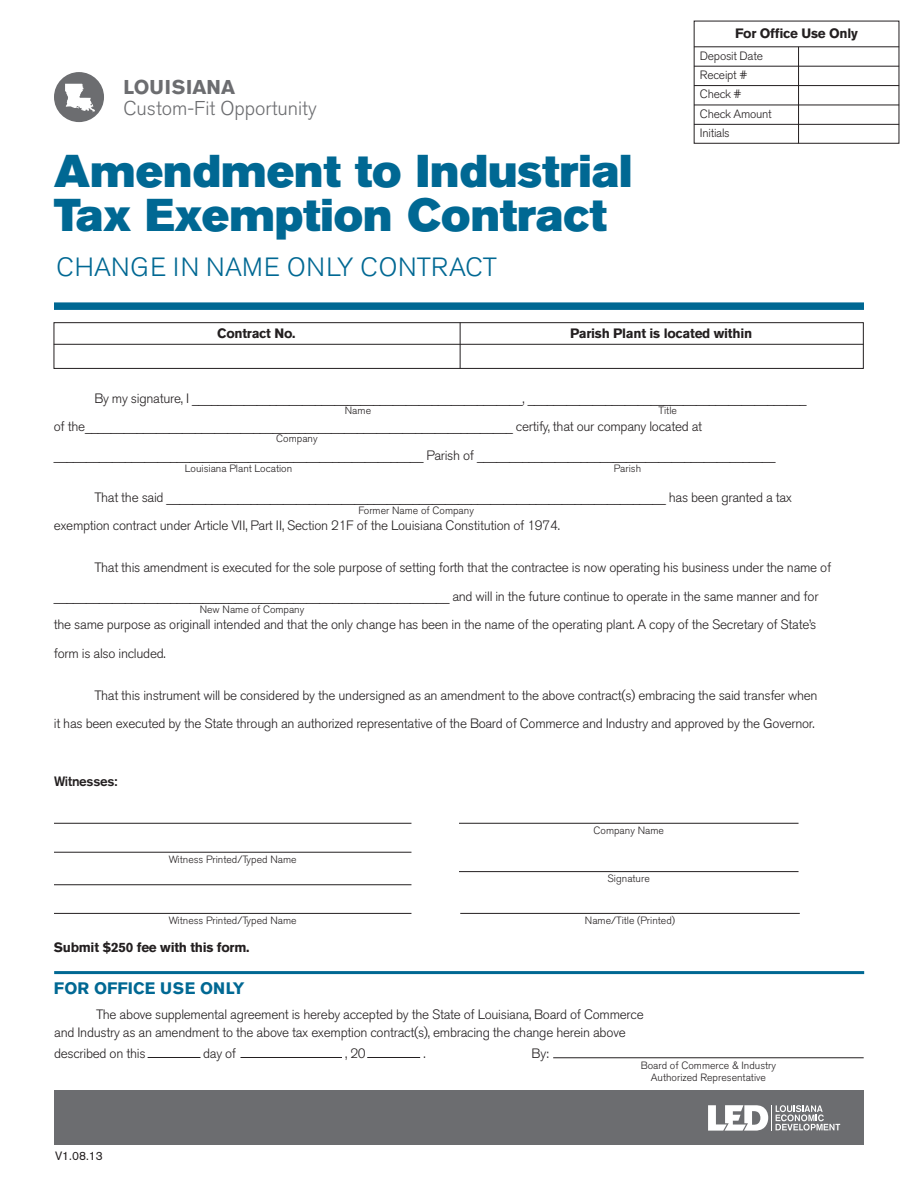
<style>
.page{position:relative;width:918px;height:1188px;background:#fff}
.page>*{position:absolute;margin:0;border:0;box-sizing:border-box;transform-origin:0 0}
.t1{font:45.6px "Akzidenz Grotesk BE Super";color:#006893}
.t2{font:300 26.25px "Akzidenz Grotesk BE";letter-spacing:.03em;color:#006893}
.t3{font:300 19.8px "Akzidenz Grotesk BE";color:#6c6d70}
.t4{font:700 19.8px "Akzidenz Grotesk BE";color:#6c6d70}
.t5{font:700 16.5px "Akzidenz Grotesk BE";color:#006893}
.t6{font:300 13.5px/28.5px "Akzidenz Grotesk BE";letter-spacing:-.02em;color:#231f20}
.t7{font:700 13.5px "Akzidenz Grotesk BE";letter-spacing:-.02em;color:#231f20}
.t8{font:500 13.5px "Akzidenz Grotesk BE";letter-spacing:-.02em;color:#231f20}
.t9{font:300 12px "Akzidenz Grotesk BE";letter-spacing:-.02em;color:#231f20}
.t10{font:12px "Akzidenz Grotesk BE";color:#231f20}
.t11{font:300 10.5px "Akzidenz Grotesk BE";color:#231f20}
</style>
<div class="page">
<div style="left:54px;top:1090px;width:810px;height:55px;background:#6c6d70"></div>
<svg style="left:708px;top:1105px;width:132px;height:26px"></svg>
<hr style="left:54px;top:823px;width:357px;height:1px;background:#231f20">
<hr style="left:459px;top:823px;width:340px;height:1px;background:#231f20">
<hr style="left:54px;top:852px;width:357px;height:1px;background:#231f20">
<hr style="left:459px;top:871px;width:340px;height:1px;background:#231f20">
<hr style="left:54px;top:884px;width:357px;height:1px;background:#231f20">
<hr style="left:54px;top:913px;width:357px;height:1px;background:#231f20">
<hr style="left:460px;top:913px;width:340px;height:1px;background:#231f20">
<hr style="left:240px;top:1057px;width:102px;height:1px;background:#231f20">
<hr style="left:148px;top:1057px;width:53px;height:1px;background:#231f20">
<hr style="left:367px;top:1057px;width:53px;height:1px;background:#231f20">
<hr style="left:54px;top:971px;width:810px;height:3px;background:#006893">
<hr style="left:553px;top:1058px;width:311px;height:1px;background:#231f20">
<svg style="left:54px;top:72px;width:50px;height:50px"></svg>
<div style="left:54px;top:302px;width:810px;height:8px;background:#006893"></div>
<div style="left:54px;top:322px;width:810px;height:47px;border:1px solid #231f20"></div>
<hr style="left:54px;top:344px;width:810px;height:1px;background:#231f20">
<hr style="left:460px;top:322px;width:1px;height:47px;background:#231f20">
<hr style="left:798px;top:47px;width:1px;height:96px;background:#231f20">
<hr style="left:694px;top:47px;width:205px;height:1px;background:#231f20">
<hr style="left:694px;top:66px;width:205px;height:1px;background:#231f20">
<hr style="left:694px;top:85px;width:205px;height:1px;background:#231f20">
<hr style="left:694px;top:105px;width:205px;height:1px;background:#231f20">
<hr style="left:694px;top:124px;width:205px;height:1px;background:#231f20">
<p class="t4" style="left:123px;top:76px;width:113px">LOUISIANA</p>
<p class="t3" style="left:123px;top:97px;width:195px">Custom-Fit Opportunity</p>
<p class="t1" style="left:54px;top:144px;width:580px">Amendment to Industrial</p>
<p class="t1" style="left:54px;top:189px;width:554px">Tax Exemption Contract</p>
<p class="t2" style="left:56px;top:253px;width:442px">CHANGE IN NAME ONLY CONTRACT</p>
<p class="t7" style="left:735px;top:26px;width:124px">For Office Use Only</p>
<p class="t9" style="left:700px;top:49px;width:64px">Deposit Date</p>
<p class="t9" style="left:700px;top:68px;width:49px">Receipt #</p>
<p class="t9" style="left:700px;top:88px;width:43px">Check #</p>
<p class="t9" style="left:700px;top:107px;width:73px">Check Amount</p>
<p class="t9" style="left:700px;top:126px;width:31px">Initials</p>
<p class="t7" style="left:217px;top:325px;width:80px">Contract No.</p>
<p class="t7" style="left:570px;top:325px;width:184px">Parish Plant is located within</p>
<p class="t6" style="left:54px;top:384px;width:754px;text-indent:40px">By my signature, I ___________________________________________________, ___________________________________________ of the__________________________________________________________________ certify, that our company located at _________________________________________________________ Parish of ______________________________________________</p>
<p class="t6" style="left:54px;top:483px;width:740px;text-indent:40px">That the said _____________________________________________________________________________ has been granted a tax exemption contract under Article VII, Part II, Section 21F of the Louisiana Constitution of 1974.</p>
<p class="t6" style="left:54px;top:554px;width:779px;text-indent:40px">That this amendment is executed for the sole purpose of setting forth that the contractee is now operating his business under the name of _____________________________________________________________ and will in the future continue to operate in the same manner and for the same purpose as originall intended and that the only change has been in the name of the operating plant. A copy of the Secretary of State’s form is also included.</p>
<p class="t6" style="left:54px;top:681px;width:765px;text-align:right">That this instrument will be considered by the undersigned as an amendment to the above contract(s) embracing the said transfer when<br>it has been executed by the State through an authorized representative of the Board of Commerce and Industry and approved by the Governor.</p>
<p class="t11" style="left:345px;top:405px;width:28px">Name</p>
<p class="t11" style="left:659px;top:405px;width:20px">Title</p>
<p class="t11" style="left:276px;top:433px;width:43px">Company</p>
<p class="t11" style="left:185px;top:462px;width:109px">Louisiana Plant Location</p>
<p class="t11" style="left:614px;top:462px;width:29px">Parish</p>
<p class="t11" style="left:358px;top:505px;width:117px">Former Name of Company</p>
<p class="t11" style="left:200px;top:604px;width:106px">New Name of Company</p>
<p class="t8" style="left:54px;top:773px;width:65px">Witnesses:</p>
<p class="t11" style="left:169px;top:853px;width:129px">Witness Printed/Typed Name</p>
<p class="t11" style="left:594px;top:824px;width:72px">Company Name</p>
<p class="t11" style="left:608px;top:872px;width:44px">Signature</p>
<p class="t11" style="left:169px;top:914px;width:129px">Witness Printed/Typed Name</p>
<p class="t11" style="left:585px;top:914px;width:92px">Name/Title (Printed)</p>
<p class="t7" style="left:54px;top:940px;width:197px">Submit $250 fee with this form.</p>
<p class="t5" style="left:54px;top:979px;width:192px">FOR OFFICE USE ONLY</p>
<p class="t6" style="left:54px;top:1006px;width:591px;line-height:18px;text-indent:42px">The above supplemental agreement is hereby accepted by the State of Louisiana, Board of Commerce and Industry as an amendment to the above tax exemption contract(s), embracing the change herein above</p>
<p class="t11" style="left:641px;top:1059px;width:137px">Board of Commerce &amp; Industry</p>
<p class="t11" style="left:651px;top:1071px;width:117px">Authorized Representative</p>
<p class="t6" style="left:54px;top:1039px;width:93px">described on this</p>
<p class="t6" style="left:203px;top:1039px;width:35px">day of</p>
<p class="t6" style="left:345px;top:1039px;width:22px">, 20</p>
<p class="t6" style="left:423px;top:1039px;width:4px">.</p>
<p class="t6" style="left:531px;top:1039px;width:19px">By:</p>
<p class="t10" style="left:55px;top:1149px;width:49px">V1.08.13</p>
</div>
